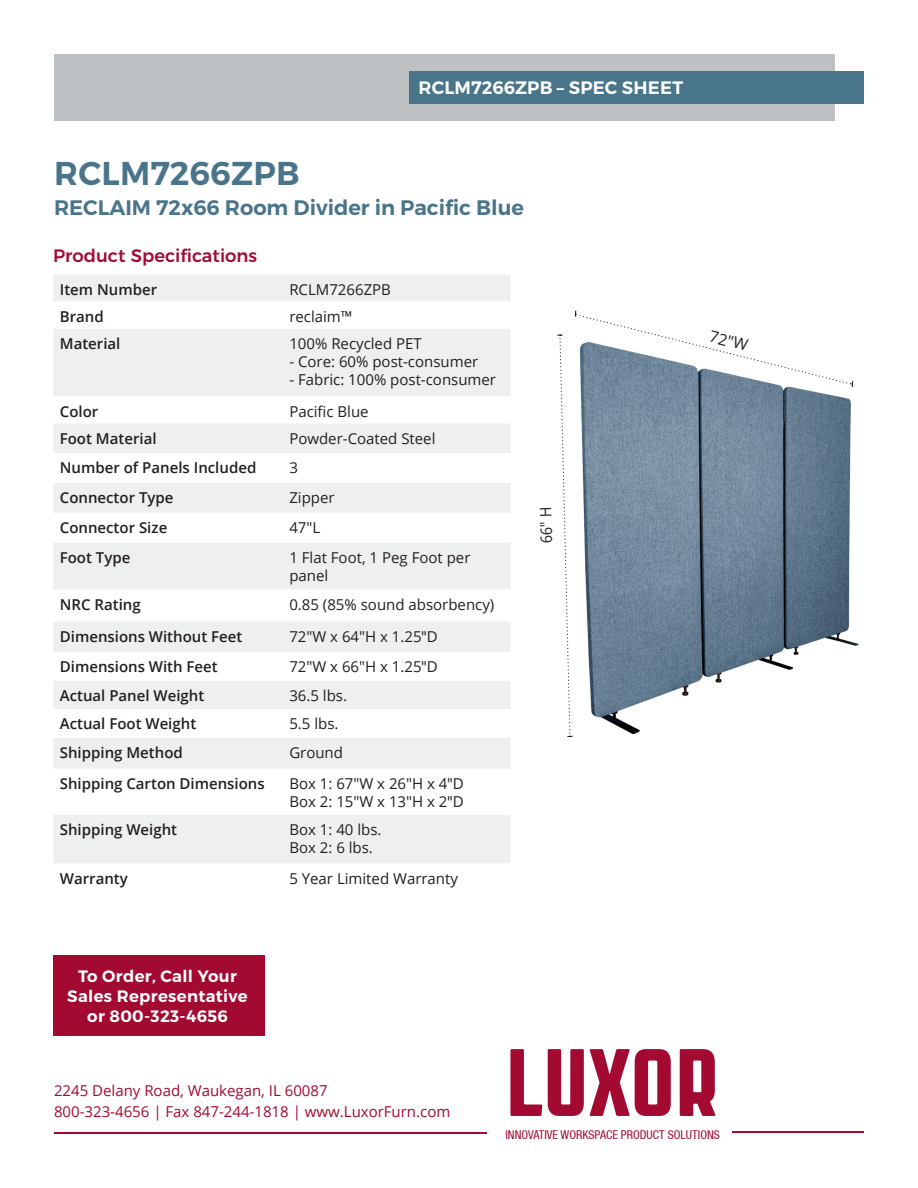
<style>
.page{position:relative;width:918px;height:1188px;background:#fff}
.page>*{position:absolute;margin:0;border:0;box-sizing:border-box;transform-origin:0 0}
.t1{font:600 33px "Montserrat";letter-spacing:.005em;color:#49748a}
.t2{font:600 21px "Montserrat";color:#49748a}
.t3{font:600 18px "Montserrat";letter-spacing:.01em;color:#fff}
.t4{font:500 18px "Montserrat";color:#a30a32}
.t5{font:600 16.5px "Montserrat";letter-spacing:.02em;color:#fff}
.t6{font:15.75px "Open Sans";color:#231f20;scale:.9 1}
.t7{font:15.75px "Open Sans";color:#231f20}
.t8{font:15px/18px "Open Sans";color:#231f20}
.t9{font:600 15px "Open Sans";color:#231f20}
.Footer_Contact_info{font:15px "Open Sans";color:#a30a32}
.t10{font:condensed 12.15px "Helvetica Neue LT";color:#a30a32}
.s1{font-family:"Helvetica"}
</style>
<div class="page">
<div style="left:53px;top:275px;width:457px;height:178px;background:#eeeff0"></div>
<svg style="left:53px;top:302px;width:457px;height:121px;fill:#eeeff0"></svg>
<svg style="left:53px;top:483px;width:457px;height:380px;fill:#eeeff0"></svg>
<div style="left:54px;top:54px;width:781px;height:67px;background:#bdc1c4"></div>
<svg style="left:510px;top:1049px;width:32px;height:67px"></svg>
<svg style="left:548px;top:1049px;width:36px;height:67px"></svg>
<svg style="left:590px;top:1049px;width:81px;height:67px"></svg>
<svg style="left:680px;top:1049px;width:36px;height:67px"></svg>
<hr style="left:54px;top:1133px;width:432px;height:1px;background:#a30a32">
<hr style="left:732px;top:1132px;width:132px;height:1px;background:#a30a32">
<div style="left:409px;top:71px;width:455px;height:33px;background:#49758b"></div>
<div style="left:53px;top:955px;width:212px;height:81px;background:#a30a32"></div>
<svg style="left:557px;top:311px;width:296px;height:426px"></svg>
<p class="t3" style="left:419px;top:77px;width:266px">RCLM7266ZPB – SPEC SHEET</p>
<p class="t1" style="left:54px;top:153px;width:247px">RCLM7266ZPB</p>
<p class="t2" style="left:54px;top:195px;width:472px">RECLAIM 72x66 Room Divider in Pacific Blue</p>
<p class="t4" style="left:53px;top:241px;width:206px">Product Specifications</p>
<p class="t9" style="left:60px;top:279px;width:99px">Item Number</p>
<p class="t8" style="left:289px;top:280px;width:103px">RCLM7266ZPB</p>
<p class="t9" style="left:60px;top:306px;width:45px">Brand</p>
<p class="t8" style="left:289px;top:307px;width:65px">reclaim™</p>
<p class="t9" style="left:60px;top:333px;width:62px">Material</p>
<p class="t8" style="left:289px;top:334px;width:134px">100% Recycled PET</p>
<p class="t8" style="left:289px;top:352px;width:190px">- Core: 60% post-consumer</p>
<p class="t8" style="left:289px;top:370px;width:208px">- Fabric: 100% post-consumer</p>
<p class="t9" style="left:60px;top:401px;width:40px">Color</p>
<p class="t8" style="left:289px;top:402px;width:81px">Pacific Blue</p>
<p class="t9" style="left:60px;top:428px;width:98px">Foot Material</p>
<p class="t8" style="left:289px;top:429px;width:148px">Powder-Coated Steel</p>
<p class="t9" style="left:60px;top:458px;width:198px">Number of Panels Included</p>
<p class="t8" style="left:289px;top:459px;width:10px">3</p>
<p class="t9" style="left:60px;top:487px;width:115px">Connector Type</p>
<p class="t8" style="left:289px;top:488px;width:47px">Zipper</p>
<p class="t9" style="left:60px;top:517px;width:109px">Connector Size</p>
<p class="t8" style="left:289px;top:518px;width:32px">47"L</p>
<p class="t9" style="left:60px;top:547px;width:72px">Foot Type</p>
<p class="t8" style="left:289px;top:548px;width:183px">1 Flat Foot, 1 Peg Foot per panel</p>
<p class="t9" style="left:60px;top:594px;width:82px">NRC Rating</p>
<p class="t8" style="left:289px;top:595px;width:207px">0.85 (85% sound absorbency)</p>
<p class="t9" style="left:60px;top:626px;width:184px">Dimensions Without Feet</p>
<p class="t8" style="left:289px;top:627px;width:150px">72"W x 64"H x 1.25<span class="s1">"</span>D</p>
<p class="t9" style="left:60px;top:657px;width:159px">Dimensions With Feet</p>
<p class="t8" style="left:289px;top:658px;width:150px">72"W x 66"H x 1.25<span class="s1">"</span>D</p>
<p class="t9" style="left:60px;top:685px;width:146px">Actual Panel Weight</p>
<p class="t8" style="left:289px;top:686px;width:59px">36.5 lbs.</p>
<p class="t9" style="left:60px;top:714px;width:138px">Actual Foot Weight</p>
<p class="t8" style="left:289px;top:715px;width:51px">5.5 lbs.</p>
<p class="t9" style="left:60px;top:742px;width:125px">Shipping Method</p>
<p class="t8" style="left:289px;top:743px;width:55px">Ground</p>
<p class="t9" style="left:60px;top:773px;width:206px">Shipping Carton Dimensions</p>
<p class="t8" style="left:289px;top:774px;width:176px">Box 1: 67"W x 26"H x 4<span class="s1">"</span>D</p>
<p class="t8" style="left:289px;top:792px;width:176px">Box 2: 15"W x 13"H x 2<span class="s1">"</span>D</p>
<p class="t9" style="left:60px;top:819px;width:119px">Shipping Weight</p>
<p class="t8" style="left:289px;top:820px;width:94px">Box 1: 40 lbs.</p>
<p class="t8" style="left:289px;top:838px;width:85px">Box 2: 6 lbs.</p>
<p class="t9" style="left:60px;top:868px;width:69px">Warranty</p>
<p class="t8" style="left:289px;top:869px;width:170px">5 Year Limited Warranty</p>
<p class="t6" style="left:536px;top:544px;width:42px;rotate:-92deg">66" H</p>
<p class="t7" style="left:712px;top:325px;width:40px;rotate:14deg">72"W</p>
<p class="t5" style="left:78px;top:966px;width:160px">To Order, Call Your</p>
<p class="t5" style="left:67px;top:986px;width:182px">Sales Representative</p>
<p class="t5" style="left:87px;top:1005px;width:142px">or 800-323-4656</p>
<p class="Footer_Contact_info" style="left:54px;top:1080px;width:275px">2245 Delany Road, Waukegan, IL 60087</p>
<p class="Footer_Contact_info" style="left:54px;top:1101px;width:398px">800-323-4656 | Fax 847-244-1818 | www.LuxorFurn.com</p>
<p class="t10" style="left:506px;top:1128px;width:216px">INNOVATIVE WORKSPACE PRODUCT SOLUTIONS</p>
</div>
